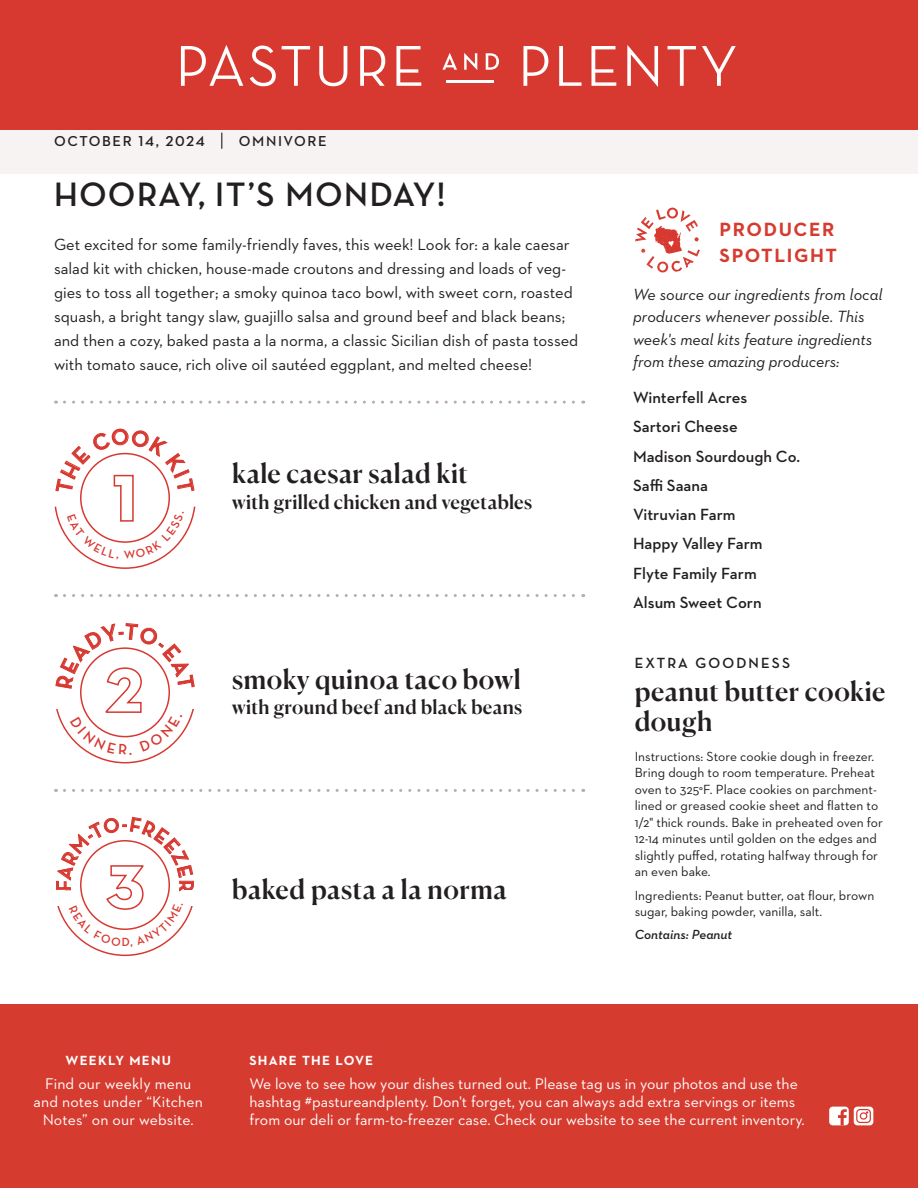
<style>
.page{position:relative;width:918px;height:1188px;background:#fff}
.page>*{position:absolute;margin:0;border:0;box-sizing:border-box;transform-origin:0 0}
.t1{font:700 34.5px "Neutraface Display";letter-spacing:.05em;color:#231f20}
.t2{font:500 27px/30px "Canela";letter-spacing:.015em;color:#231f20}
.t3{font:700 20.25px "Neutraface Display";color:#d73830}
.t4{font:500 19.5px "Canela";letter-spacing:.015em;color:#231f20}
.t5{font:700 19.5px/25.5px "Neutraface 2 Text";letter-spacing:.08em;color:#d63b30}
.description-centered{font:16.5px/24px "Neutraface 2 Text";color:#231f20}
.t6{font:italic 16.5px/22.5px "Neutraface 2 Text";color:#231f20}
.t7{font:600 16.5px "Neutraface 2 Text";color:#231f20}
.t8{font:15.75px/18px "Neutraface 2 Text";color:#fff}
.t9{font:700 15px "Neutraface Display";letter-spacing:.145em;color:#231f20}
.t10{font:600 14.7px "Neutraface 2 Text";letter-spacing:.11em;color:#231f20}
.t11{font:13.5px/16.5px "Neutraface 2 Text";color:#231f20}
.t12{font:700 13.5px "Neutraface 2 Text";letter-spacing:.09em;color:#fff}
.t13{font:italic 600 13.5px "Neutraface 2 Text";color:#231f20}
</style>
<div class="page">
<div style="left:0;top:129px;width:918px;height:45px;background:#f7f3f2"></div>
<div style="left:0;top:1004px;width:918px;height:184px;background:#d63b30"></div>
<div style="left:0;top:0;width:918px;height:130px;background:#d73830"></div>
<hr style="left:446px;top:80px;width:48px;height:2px;background:#fff">
<svg style="left:181px;top:45px;width:62px;height:41px"></svg>
<svg style="left:250px;top:46px;width:26px;height:40px"></svg>
<svg style="left:282px;top:46px;width:28px;height:40px"></svg>
<svg style="left:319px;top:46px;width:28px;height:40px"></svg>
<svg style="left:360px;top:46px;width:25px;height:40px"></svg>
<svg style="left:396px;top:46px;width:25px;height:40px"></svg>
<svg style="left:442px;top:53px;width:15px;height:17px"></svg>
<svg style="left:464px;top:53px;width:13px;height:17px"></svg>
<svg style="left:486px;top:53px;width:13px;height:17px"></svg>
<svg style="left:523px;top:46px;width:25px;height:40px"></svg>
<svg style="left:559px;top:46px;width:22px;height:40px"></svg>
<svg style="left:592px;top:46px;width:24px;height:40px"></svg>
<svg style="left:627px;top:45px;width:31px;height:42px"></svg>
<svg style="left:668px;top:46px;width:28px;height:40px"></svg>
<svg style="left:702px;top:46px;width:34px;height:40px"></svg>
<svg style="left:64px;top:401px;width:520px;height:3px"></svg>
<svg style="left:64px;top:594px;width:520px;height:3px"></svg>
<svg style="left:64px;top:789px;width:520px;height:3px"></svg>
<svg style="left:635px;top:207px;width:65px;height:66px"></svg>
<div style="left:829px;top:1107px;width:20px;height:18px;background:#fff;border-radius:4px"></div>
<svg style="left:838px;top:1109px;width:9px;height:16px"></svg>
<div style="left:854px;top:1107px;width:19px;height:18px;background:#fff;border-radius:4px"></div>
<svg style="left:857px;top:1110px;width:13px;height:12px"></svg>
<div style="left:856px;top:1109px;width:15px;height:14px;border:1px solid #d73830;border-radius:3px"></div>
<div style="left:860px;top:1113px;width:7px;height:6px;background:#fff;border-radius:50%"></div>
<div style="left:860px;top:1112px;width:7px;height:8px;border:1px solid #d73830;border-radius:50%"></div>
<svg style="left:221px;top:133px;width:1px;height:16px"></svg>
<svg style="left:55px;top:428px;width:140px;height:141px"></svg>
<svg style="left:55px;top:623px;width:140px;height:140px"></svg>
<svg style="left:56px;top:817px;width:138px;height:139px"></svg>
<p class="t10" style="left:54px;top:132px;width:152px">OCTOBER 14, 2024</p>
<p class="t10" style="left:239px;top:132px;width:89px">OMNIVORE</p>
<p class="t1" style="left:54px;top:175px;width:393px">HOORAY, IT’S MONDAY!</p>
<p class="description-centered" style="left:54px;top:232px;width:526px">Get excited for some family-friendly faves, this week! Look for: a kale caesar salad kit with chicken, house-made croutons and dressing and loads of veg&shy;gies to toss all together; a smoky quinoa taco bowl, with sweet corn, roasted squash, a bright tangy slaw, guajillo salsa and ground beef and black beans; and then a cozy, baked pasta a la norma, a classic Sicilian dish of pasta tossed with tomato sauce, rich olive oil sautéed eggplant, and melted cheese!</p>
<p class="t2" style="left:232px;top:456px;width:237px">kale caesar salad kit</p>
<p class="t4" style="left:232px;top:487px;width:302px">with grilled chicken and vegetables</p>
<p class="t3" style="left:122px;top:813px;width:7px">-</p>
<p class="t2" style="left:232px;top:662px;width:290px">smoky quinoa taco bowl</p>
<p class="t4" style="left:232px;top:692px;width:292px">with ground beef and black beans</p>
<p class="t3" style="left:198px;top:880px;width:40px;rotate:90deg">RRR</p>
<p class="t2" style="left:232px;top:872px;width:276px">baked pasta a la norma</p>
<p class="t5" style="left:720px;top:216px;width:119px">PRODUCER<br>SPOTLIGHT</p>
<p class="t6" style="left:633px;top:282px;width:251px">We source our ingredients from local producers whenever possible. This week's meal kits feature ingredients from these amazing producers:</p>
<p class="t7" style="left:633px;top:387px;width:116px">Winterfell Acres</p>
<p class="t7" style="left:633px;top:416px;width:106px">Sartori Cheese</p>
<p class="t7" style="left:633px;top:446px;width:168px">Madison Sourdough Co.</p>
<p class="t7" style="left:633px;top:475px;width:76px">Saffi Saana</p>
<p class="t7" style="left:633px;top:504px;width:104px">Vitruvian Farm</p>
<p class="t7" style="left:633px;top:533px;width:131px">Happy Valley Farm</p>
<p class="t7" style="left:633px;top:563px;width:125px">Flyte Family Farm</p>
<p class="t7" style="left:633px;top:592px;width:130px">Alsum Sweet Corn</p>
<p class="t9" style="left:635px;top:654px;width:157px">EXTRA GOODNESS</p>
<p class="t2" style="left:635px;top:674px;width:252px">peanut butter cookie dough</p>
<p class="t11" style="left:635px;top:748px;width:250px">Instructions: Store cookie dough in freezer.<br>Bring dough to room temperature. Preheat oven to 325°F. Place cookies on parchment&shy;lined or greased cookie sheet and flatten to 1/2" thick rounds. Bake in preheated oven for 12-14 minutes until golden on the edges and slightly puffed, rotating halfway through for an even bake.</p>
<p class="t11" style="left:635px;top:887px;width:241px">Ingredients: Peanut butter, oat flour, brown sugar, baking powder, vanilla, salt.</p>
<p class="t13" style="left:635px;top:926px;width:99px">Contains: Peanut</p>
<p class="t12" style="left:66px;top:1051px;width:107px">WEEKLY MENU</p>
<p class="t8" style="left:34px;top:1075px;width:171px;text-align:center">Find our weekly menu and notes under “Kitchen<br>Notes” on our website.</p>
<p class="t12" style="left:249px;top:1051px;width:125px">SHARE THE LOVE</p>
<p class="t8" style="left:249px;top:1075px;width:557px">We love to see how your dishes turned out. Please tag us in your photos and use the hashtag #pastureandplenty. Don't forget, you can always add extra servings or items from our deli or farm-to-freezer case. Check our website to see the current inventory.</p>
</div>
